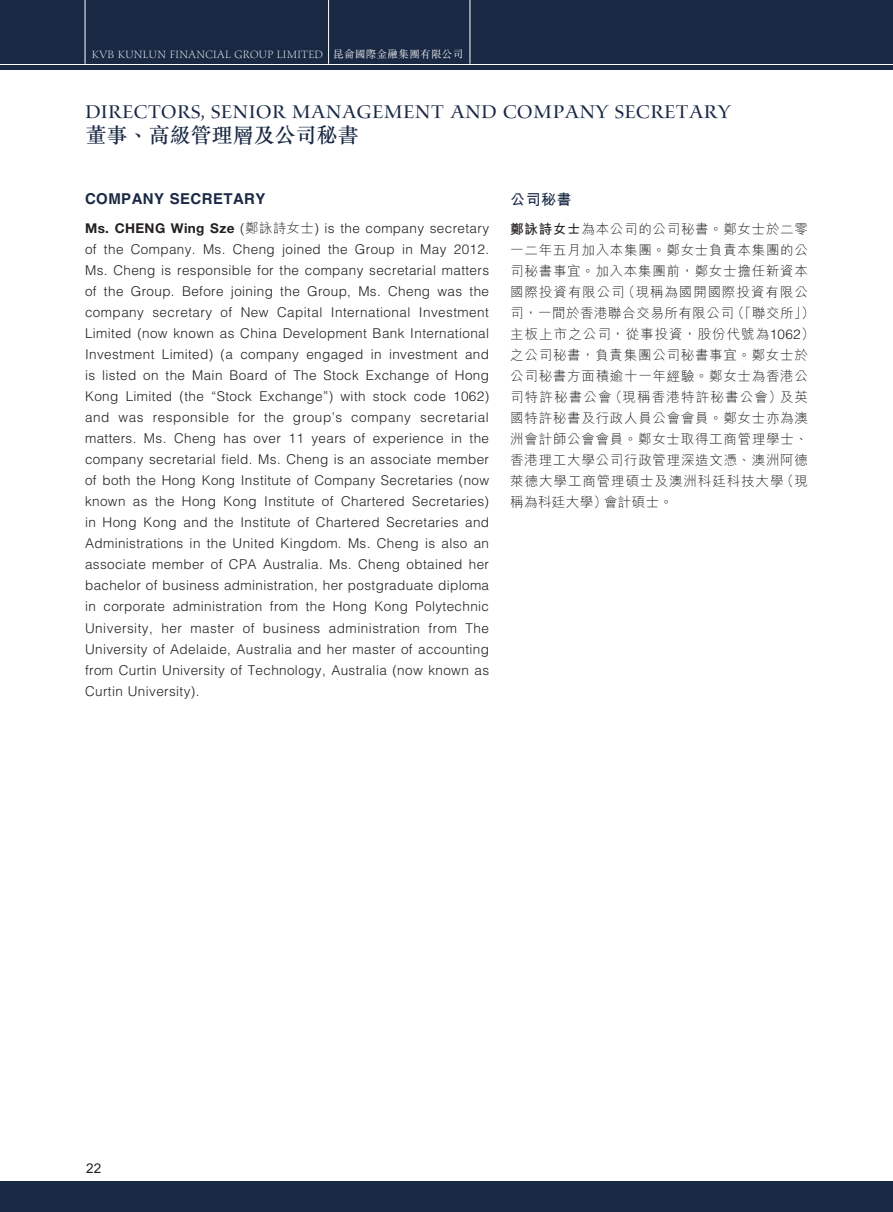
<style>
.page{position:relative;width:893px;height:1212px;background:#fff}
.page>*{position:absolute;margin:0;border:0;box-sizing:border-box;transform-origin:0 0}
.t1{font:21px "Waters Titling Pro";letter-spacing:.025em;color:#192944}
.t2{font:500 21px "M Sung HK";color:#192944}
.t3{font:700 15px "Helvetica LT Std";letter-spacing:.03em;color:#192944}
.t4{font:700 15px "M Hei HK";color:#192944}
.t5{font:300 13.5px/21px "Helvetica LT Std";letter-spacing:.03em;color:#231f20;text-align:justify}
.t6{font:300 13.5px/21px "M Hei HK";letter-spacing:.055em;color:#231f20}
.t7{font:700 13.5px "M Hei HK";color:#231f20}
.t8{font:300 12px "Waters Titling Pro";letter-spacing:.025em;color:#fff}
.s1{font-family:"M Sung HK";font-size:10.5px}
.s2{font-family:"Helvetica Neue LT Std";font-weight:700}
.s3{font-family:"M Hei HK"}
.s4{font-weight:700}
.s5{font-family:"Helvetica LT Std"}
</style>
<div class="page">
<div style="left:0;top:1181px;width:893px;height:31px;background:#192944"></div>
<div style="left:0;top:0;width:893px;height:64px;background:#192944"></div>
<div style="left:0;top:65px;width:893px;height:5px;background:#192944"></div>
<hr style="left:85px;top:0;width:1px;height:64px;background:#fff">
<hr style="left:328px;top:0;width:1px;height:64px;background:#fff">
<hr style="left:470px;top:0;width:1px;height:64px;background:#fff">
<p class="t8" style="left:92px;top:48px;width:373px">KVB KUNLUN FINANCIAL GROUP LIMITED <span class="s1">昆侖國際金融集團有限公司</span></p>
<h1 class="t1" style="left:85px;top:100px;width:647px">DIRECTORS, SENIOR MANAGEMENT AND COMPANY SECRETARY</h1>
<h1 class="t2" style="left:86px;top:121px;width:274px">董事、高級管理層及公司秘書</h1>
<p class="t3" style="left:85px;top:189px;width:182px">COMPANY SECRETARY</p>
<p class="t5" style="left:85px;top:218px;width:406px"><span class="s2">Ms. CHENG Wing Sze</span> (<span class="s3">鄭詠詩女士</span>) is the company secretary of the Company. Ms. Cheng joined the Group in May 2012.<br>Ms. Cheng is responsible for the company secretarial matters of the Group. Before joining the Group, Ms. Cheng was the company secretary of New Capital International Investment Limited (now known as China Development Bank International Investment Limited) (a company engaged in investment and is listed on the Main Board of The Stock Exchange of Hong Kong Limited (the “Stock Exchange”) with stock code 1062) and was responsible for the group’s company secretarial matters. Ms. Cheng has over 11 years of experience in the company secretarial field. Ms. Cheng is an associate member of both the Hong Kong Institute of Company Secretaries (now known as the Hong Kong Institute of Chartered Secretaries) in Hong Kong and the Institute of Chartered Secretaries and Administrations in the United Kingdom. Ms. Cheng is also an associate member of CPA Australia. Ms. Cheng obtained her bachelor of business administration, her postgraduate diploma in corporate administration from the Hong Kong Polytechnic University, her master of business administration from The University of Adelaide, Australia and her master of accounting from Curtin University of Technology, Australia (now known as Curtin University).</p>
<p class="t4" style="left:510px;top:188px;width:63px">公司秘書</p>
<p class="t6" style="left:510px;top:218px;width:306px"><span class="s4">鄭詠詩女士</span>為本公司的公司秘書。鄭女士於二零一二年五月加入本集團。鄭女士負責本集團的公司秘書事宜。加入本集團前，鄭女士擔任新資本國際投資有限公司（現稱為國開國際投資有限公司，一間於香港聯合交易所有限公司（「聯交所」）主板上市之公司，從事投資，股份代號為<span class="s5">1062</span>）之公司秘書，負責集團公司秘書事宜。鄭女士於公司秘書方面積逾十一年經驗。鄭女士為香港公司特許秘書公會（現稱香港特許秘書公會）及英國特許秘書及行政人員公會會員。鄭女士亦為澳洲會計師公會會員。鄭女士取得工商管理學士、香港理工大學公司行政管理深造文憑、澳洲阿德萊德大學工商管理碩士及澳洲科廷科技大學（現稱為科廷大學）會計碩士。</p>
<p class="t7" style="left:86px;top:1158px;width:17px">22</p>
</div>
